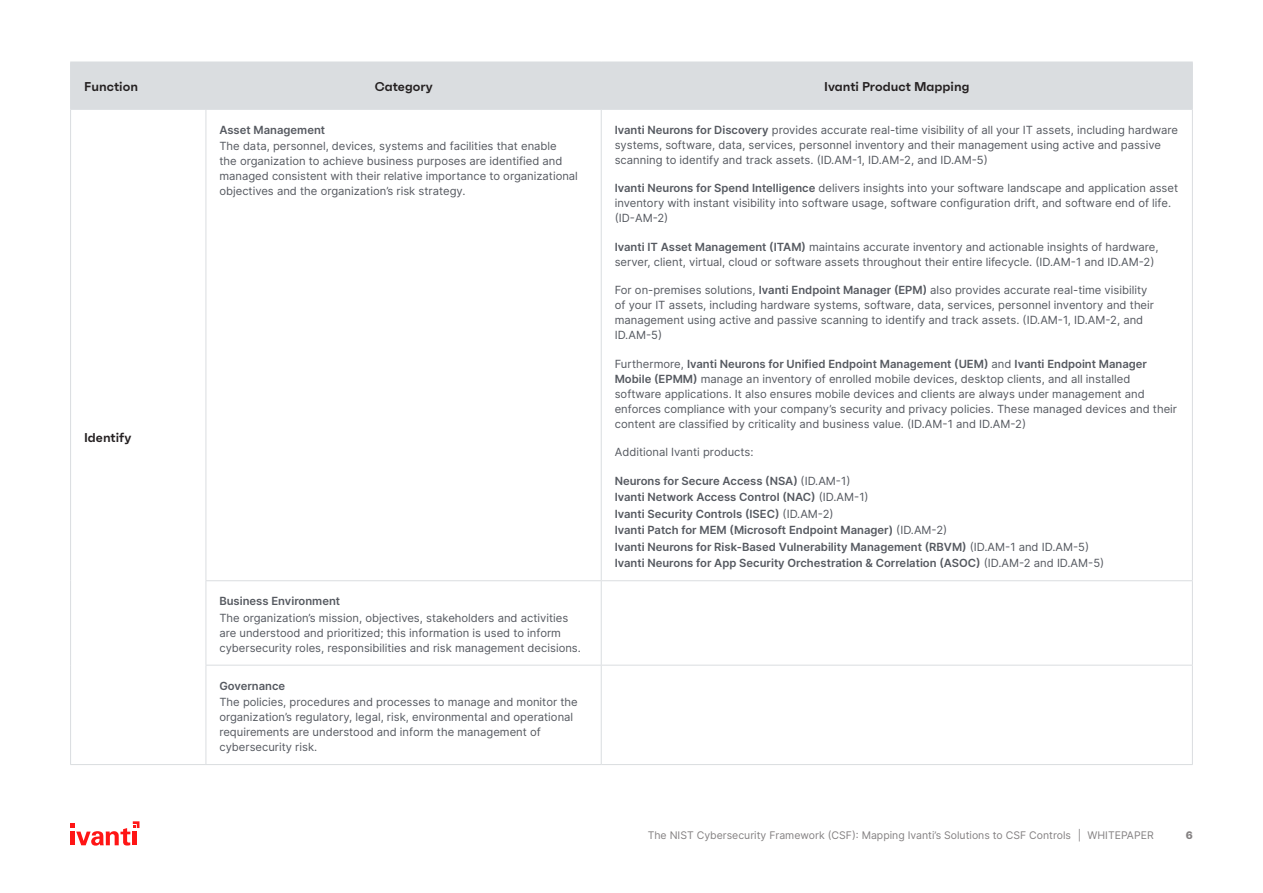
<style>
.page{position:relative;width:1263px;height:893px;background:#fff}
.page>*{position:absolute;margin:0;border:0;box-sizing:border-box;transform-origin:0 0}
.Heading_3{font:600 12.75px "Faktum";color:#231f20}
.t1{font:11.25px/15px "Inter";color:#555960}
.t2{font:600 11.25px "Inter";color:#555960}
.t3{font:10.5px "Inter";color:#848182}
.t4{font:800 10.5px "Inter";color:#848182}
.s1{font-weight:600}
.s2{font-weight:400}
</style>
<div class="page">
<svg style="left:70px;top:821px;width:69px;height:25px"></svg>
<div style="left:71px;top:63px;width:1121px;height:46px;background:#dadde0"></div>
<hr style="left:70px;top:62px;width:136px;height:1px;background:#dadde0">
<hr style="left:70px;top:62px;width:1px;height:47px;background:#dadde0">
<hr style="left:206px;top:62px;width:395px;height:1px;background:#dadde0">
<hr style="left:206px;top:62px;width:1px;height:47px;background:#dadde0">
<hr style="left:601px;top:62px;width:592px;height:1px;background:#dadde0">
<hr style="left:601px;top:62px;width:1px;height:47px;background:#dadde0">
<hr style="left:1192px;top:62px;width:1px;height:47px;background:#dadde0">
<hr style="left:70px;top:109px;width:136px;height:1px;background:#dadde0">
<hr style="left:70px;top:110px;width:1px;height:471px;background:#dadde0">
<hr style="left:206px;top:109px;width:395px;height:1px;background:#dadde0">
<hr style="left:206px;top:110px;width:1px;height:470px;background:#dadde0">
<hr style="left:601px;top:109px;width:592px;height:1px;background:#dadde0">
<hr style="left:601px;top:110px;width:1px;height:470px;background:#dadde0">
<hr style="left:1192px;top:110px;width:1px;height:470px;background:#dadde0">
<hr style="left:70px;top:581px;width:1px;height:84px;background:#dadde0">
<hr style="left:206px;top:580px;width:395px;height:1px;background:#dadde0">
<hr style="left:206px;top:581px;width:1px;height:84px;background:#dadde0">
<hr style="left:601px;top:580px;width:592px;height:1px;background:#dadde0">
<hr style="left:601px;top:581px;width:1px;height:84px;background:#dadde0">
<hr style="left:1192px;top:581px;width:1px;height:84px;background:#dadde0">
<hr style="left:70px;top:665px;width:1px;height:99px;background:#dadde0">
<hr style="left:206px;top:665px;width:395px;height:1px;background:#dadde0">
<hr style="left:206px;top:665px;width:1px;height:99px;background:#dadde0">
<hr style="left:601px;top:665px;width:592px;height:1px;background:#dadde0">
<hr style="left:601px;top:665px;width:1px;height:99px;background:#dadde0">
<hr style="left:1192px;top:665px;width:1px;height:99px;background:#dadde0">
<hr style="left:70px;top:764px;width:136px;height:1px;background:#dadde0">
<hr style="left:206px;top:764px;width:395px;height:1px;background:#dadde0">
<hr style="left:601px;top:764px;width:592px;height:1px;background:#dadde0">
<p class="Heading_3" style="left:84px;top:78px;width:55px">Function</p>
<p class="Heading_3" style="left:375px;top:78px;width:59px">Category</p>
<p class="Heading_3" style="left:824px;top:78px;width:147px">Ivanti Product Mapping</p>
<p class="Heading_3" style="left:84px;top:430px;width:49px">Identify</p>
<p class="t2" style="left:219px;top:121px;width:107px">Asset Management</p>
<p class="t1" style="left:219px;top:138px;width:360px">The data, personnel, devices, systems and facilities that enable<br>the organization to achieve business purposes are identified and managed consistent with their relative importance to organizational objectives and the organization’s risk strategy.</p>
<p class="t2" style="left:219px;top:593px;width:122px">Business Environment</p>
<p class="t1" style="left:219px;top:610px;width:363px">The organization’s mission, objectives, stakeholders and activities are understood and prioritized; this information is used to inform cybersecurity roles, responsibilities and risk management decisions.</p>
<p class="t2" style="left:219px;top:677px;width:67px">Governance</p>
<p class="t1" style="left:219px;top:694px;width:360px">The policies, procedures and processes to manage and monitor the organization’s regulatory, legal, risk, environmental and operational requirements are understood and inform the management of cybersecurity risk.</p>
<p class="t1" style="left:615px;top:122px;width:565px"><span class="s1">Ivanti Neurons for Discovery</span> provides accurate real-time visibility of all your IT assets, including hardware systems, software, data, services, personnel inventory and their management using active and passive scanning to identify and track assets. (ID.AM-1, ID.AM-2, and ID.AM-5)</p>
<p class="t1" style="left:615px;top:180px;width:565px"><span class="s1">Ivanti Neurons for Spend Intelligence</span> delivers insights into your software landscape and application asset inventory with instant visibility into software usage, software configuration drift, and software end of life. (ID-AM-2)</p>
<p class="t1" style="left:615px;top:239px;width:545px"><span class="s1">Ivanti IT Asset Management (ITAM)</span> maintains accurate inventory and actionable insights of hardware, server, client, virtual, cloud or software assets throughout their entire lifecycle. (ID.AM-1 and ID.AM-2)</p>
<p class="t1" style="left:615px;top:282px;width:541px">For on-premises solutions, <span class="s1">Ivanti Endpoint Manager (EPM)</span> also provides accurate real-time visibility of your IT assets, including hardware systems, software, data, services, personnel inventory and their management using active and passive scanning to identify and track assets. (ID.AM-1, ID.AM-2, and ID.AM-5)</p>
<p class="t1" style="left:615px;top:356px;width:564px">Furthermore, <span class="s1">Ivanti Neurons for Unified Endpoint Management (UEM)</span> and <span class="s1">Ivanti Endpoint Manager Mobile (EPMM)</span> manage an inventory of enrolled mobile devices, desktop clients, and all installed software applications. It also ensures mobile devices and clients are always under management and enforces compliance with your company’s security and privacy policies. These managed devices and their content are classified by criticality and business value. (ID.AM-1 and ID.AM-2)</p>
<p class="t1" style="left:615px;top:444px;width:140px">Additional Ivanti products:</p>
<p class="t2" style="left:615px;top:472px;width:237px">Neurons for Secure Access (NSA) <span class="s2">(ID.AM-1)</span></p>
<p class="t2" style="left:615px;top:489px;width:255px">Ivanti Network Access Control (NAC) <span class="s2">(ID.AM-1)</span></p>
<p class="t2" style="left:615px;top:505px;width:220px">Ivanti Security Controls (ISEC) <span class="s2">(ID.AM-2)</span></p>
<p class="t2" style="left:615px;top:522px;width:334px">Ivanti Patch for MEM (Microsoft Endpoint Manager) <span class="s2">(ID.AM-2)</span></p>
<p class="t2" style="left:615px;top:538px;width:476px">Ivanti Neurons for Risk-Based Vulnerability Management (RBVM) <span class="s2">(ID.AM-1 and ID.AM-5)</span></p>
<p class="t2" style="left:615px;top:555px;width:491px">Ivanti Neurons for App Security Orchestration &amp; Correlation (ASOC) <span class="s2">(ID.AM-2 and ID.AM-5)</span></p>
<p class="t3" style="left:648px;top:828px;width:507px">The NIST Cybersecurity Framework (CSF): Mapping Ivanti’s Solutions to CSF Controls | WHITEPAPER</p>
<p class="t4" style="left:1186px;top:828px;width:9px">6</p>
</div>
